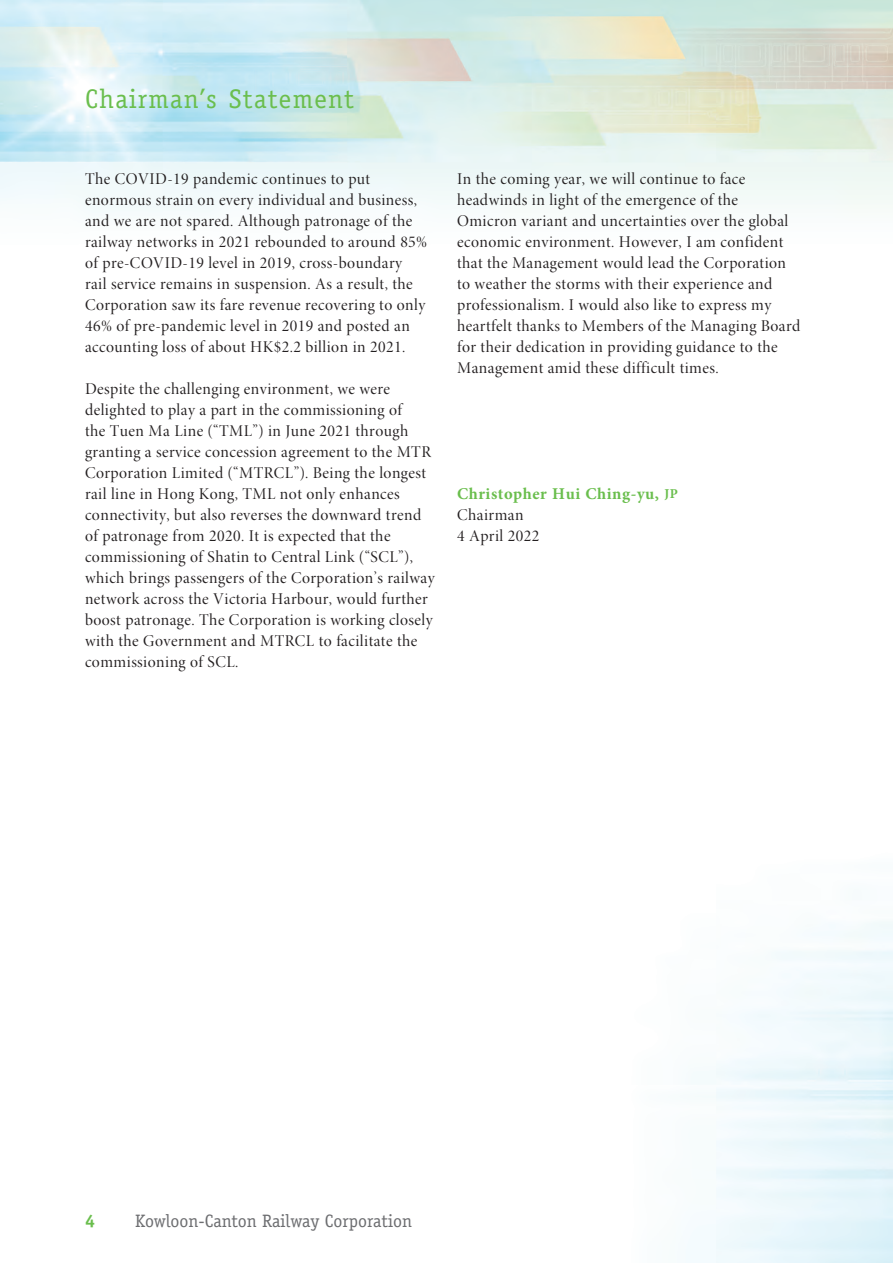
<style>
.page{position:relative;width:893px;height:1263px;background:#fff}
.page>*{position:absolute;margin:0;border:0;box-sizing:border-box;transform-origin:0 0}
.t1{font:27px "Officina Serif";letter-spacing:.045em;color:#6abe4d}
.t2{font:18px "Officina Serif";color:#6c6d70}
.t3{font:700 18px "Officina Serif";color:#6abe4d}
.t4{font:16.5px/21px "Minion Pro Disp";letter-spacing:.025em;color:#231f20}
.t5{font:700 16.5px "Minion Pro";letter-spacing:.035em;color:#6abe4d}
.s1{font-size:13.5px}
</style>
<div class="page">
<h1 class="t1" style="left:85px;top:83px;width:271px">Chairman’s Statement</h1>
<p class="t4" style="left:85px;top:168px;width:344px">The COVID-19 pandemic continues to put enormous strain on every individual and business, and we are not spared. Although patronage of the railway networks in 2021 rebounded to around 85% of pre-COVID-19 level in 2019, cross-boundary rail service remains in suspension. As a result, the Corporation saw its fare revenue recovering to only 46% of pre-pandemic level in 2019 and posted an accounting loss of about HK$2.2 billion in 2021.</p>
<p class="t4" style="left:85px;top:378px;width:351px">Despite the challenging environment, we were delighted to play a part in the commissioning of<br>the Tuen Ma Line (“TML”) in June 2021 through granting a service concession agreement to the MTR Corporation Limited (“MTRCL”). Being the longest rail line in Hong Kong, TML not only enhances connectivity, but also reverses the downward trend of patronage from 2020. It is expected that the commissioning of Shatin to Central Link (“SCL”), which brings passengers of the Corporation’s railway network across the Victoria Harbour, would further boost patronage. The Corporation is working closely with the Government and MTRCL to facilitate the commissioning of SCL.</p>
<p class="t4" style="left:457px;top:168px;width:345px">In the coming year, we will continue to face headwinds in light of the emergence of the Omicron variant and uncertainties over the global economic environment. However, I am confident that the Management would lead the Corporation to weather the storms with their experience and professionalism. I would also like to express my heartfelt thanks to Members of the Managing Board for their dedication in providing guidance to the Management amid these difficult times.</p>
<p class="t5" style="left:457px;top:482px;width:222px">Christopher Hui Ching-yu, <span class="s1">JP</span></p>
<p class="t4" style="left:457px;top:504px;width:84px">Chairman<br>4 April 2022</p>
<p class="t3" style="left:85px;top:1210px;width:12px">4</p>
<p class="t2" style="left:135px;top:1210px;width:279px">Kowloon-Canton Railway Corporation</p>
</div>
